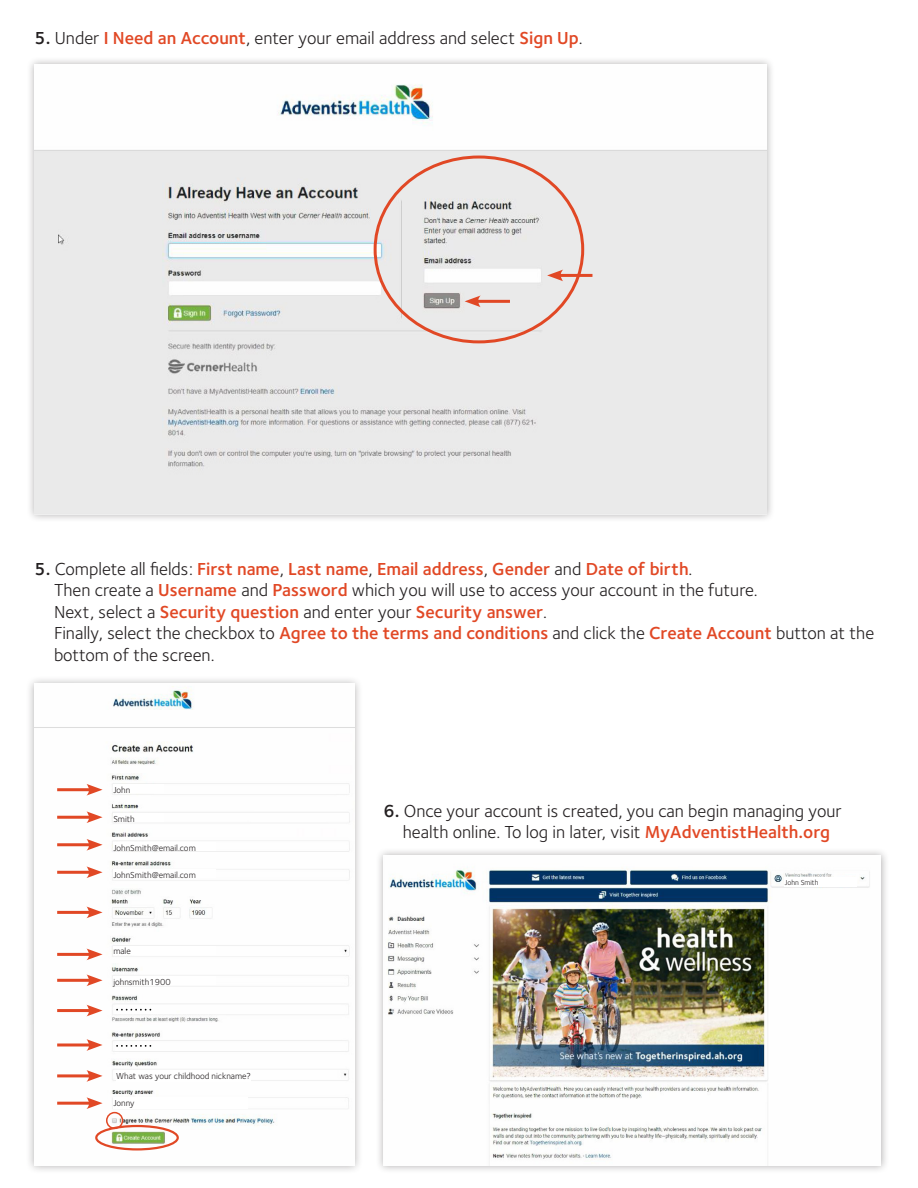
<style>
.page{position:relative;width:918px;height:1188px;background:#fff}
.page>*{position:absolute;margin:0;border:0;box-sizing:border-box;transform-origin:0 0}
.t1{font:18px/21.6px "Foundry Sterling";color:#231f20}
.t2{font:9px "Foundry Sterling";color:#231f20}
.t3{font:7.5px "Foundry Sterling";color:#231f20}
.s1{font-weight:600}
.s2{font-weight:600;color:#e14825}
</style>
<div class="page">
<div style="left:26px;top:675px;width:337px;height:499px;background:#231f20;opacity:.35"></div>
<img style="left:34px;top:684px;width:320px;height:279px">
<img style="left:34px;top:963px;width:320px;height:203px">
<div style="left:113px;top:784px;width:51px;height:9px;background:#fff"></div>
<div style="left:113px;top:813px;width:51px;height:9px;background:#fff"></div>
<div style="left:113px;top:842px;width:103px;height:9px;background:#fff"></div>
<div style="left:113px;top:869px;width:103px;height:9px;background:#fff"></div>
<div style="left:113px;top:946px;width:103px;height:8px;background:#fff"></div>
<div style="left:113px;top:976px;width:103px;height:9px;background:#fff"></div>
<div style="left:116px;top:1070px;width:135px;height:11px;background:#fff"></div>
<div style="left:113px;top:1097px;width:135px;height:12px;background:#fff"></div>
<svg style="left:116px;top:1009px;width:35px;height:2px"></svg>
<svg style="left:116px;top:1045px;width:35px;height:2px"></svg>
<div style="left:106px;top:1112px;width:17px;height:17px;border:2px solid #e14825;border-radius:50%"></div>
<div style="left:95px;top:1125px;width:84px;height:26px;border:2px solid #e14825;border-radius:50%"></div>
<hr style="left:57px;top:788px;width:35px;height:3px;background:#e14825">
<svg style="left:86px;top:784px;width:17px;height:12px"></svg>
<hr style="left:57px;top:843px;width:35px;height:3px;background:#e14825">
<svg style="left:86px;top:839px;width:17px;height:12px"></svg>
<hr style="left:57px;top:911px;width:35px;height:3px;background:#e14825">
<svg style="left:86px;top:907px;width:17px;height:11px"></svg>
<hr style="left:57px;top:816px;width:35px;height:3px;background:#e14825">
<svg style="left:86px;top:811px;width:17px;height:12px"></svg>
<hr style="left:57px;top:871px;width:35px;height:3px;background:#e14825">
<svg style="left:86px;top:866px;width:17px;height:12px"></svg>
<hr style="left:57px;top:953px;width:35px;height:3px;background:#e14825">
<svg style="left:86px;top:949px;width:17px;height:11px"></svg>
<hr style="left:57px;top:979px;width:35px;height:3px;background:#e14825">
<svg style="left:86px;top:974px;width:17px;height:12px"></svg>
<hr style="left:57px;top:1009px;width:35px;height:3px;background:#e14825">
<svg style="left:86px;top:1005px;width:17px;height:11px"></svg>
<hr style="left:57px;top:1043px;width:35px;height:3px;background:#e14825">
<svg style="left:86px;top:1039px;width:17px;height:12px"></svg>
<hr style="left:57px;top:1074px;width:35px;height:3px;background:#e14825">
<svg style="left:86px;top:1070px;width:17px;height:12px"></svg>
<hr style="left:57px;top:1102px;width:35px;height:3px;background:#e14825">
<svg style="left:86px;top:1097px;width:17px;height:12px"></svg>
<div style="left:375px;top:847px;width:514px;height:327px;background:#231f20;opacity:.35"></div>
<img style="left:383px;top:855px;width:498px;height:311px">
<div style="left:785px;top:878px;width:72px;height:9px;background:#fff"></div>
<div style="left:26px;top:57px;width:749px;height:466px;background:#231f20;opacity:.35"></div>
<img style="left:34px;top:65px;width:733px;height:450px">
<hr style="left:475px;top:300px;width:35px;height:3px;background:#e14825">
<svg style="left:465px;top:295px;width:16px;height:12px"></svg>
<hr style="left:558px;top:274px;width:34px;height:3px;background:#e14825">
<svg style="left:547px;top:270px;width:16px;height:11px"></svg>
<p class="t1" style="left:34px;top:28px;width:550px"><span class="s1">5.</span> Under <span class="s2">I Need an Account</span>, enter your email address and select <span class="s2">Sign Up</span>.</p>
<p class="t1" style="left:54px;top:558px;width:822px;text-indent:-20px"><span class="s1">5.</span> Complete all fields: <span class="s2">First name</span>, <span class="s2">Last name</span>, <span class="s2">Email address</span>, <span class="s2">Gender</span> and <span class="s2">Date of birth</span>.<br>Then create a <span class="s2">Username</span> and <span class="s2">Password</span> which you will use to access your account in the future.<br>Next, select a <span class="s2">Security question</span> and enter your <span class="s2">Security answer</span>.<br>Finally, select the checkbox to <span class="s2">Agree to the terms and conditions</span> and click the <span class="s2">Create Account</span> button at the bottom of the screen.</p>
<p class="t2" style="left:113px;top:784px;width:18px">John</p>
<p class="t2" style="left:113px;top:813px;width:23px">Smith</p>
<p class="t2" style="left:113px;top:842px;width:84px">JohnSmith@email.com</p>
<p class="t2" style="left:113px;top:870px;width:84px">JohnSmith@email.com</p>
<p class="t2" style="left:113px;top:946px;width:19px">male</p>
<p class="t2" style="left:113px;top:976px;width:59px">johnsmith1900</p>
<p class="t2" style="left:116px;top:1070px;width:136px">What was your childhood nickname?</p>
<p class="t2" style="left:113px;top:1098px;width:23px">Jonny</p>
<p class="t1" style="left:383px;top:800px;width:460px;text-align:center"><span class="s1">6.</span> Once your account is created, you can begin managing your health online. To log in later, visit <span class="s2">MyAdventistHealth.org</span></p>
<p class="t3" style="left:785px;top:878px;width:35px">John Smith</p>
</div>
